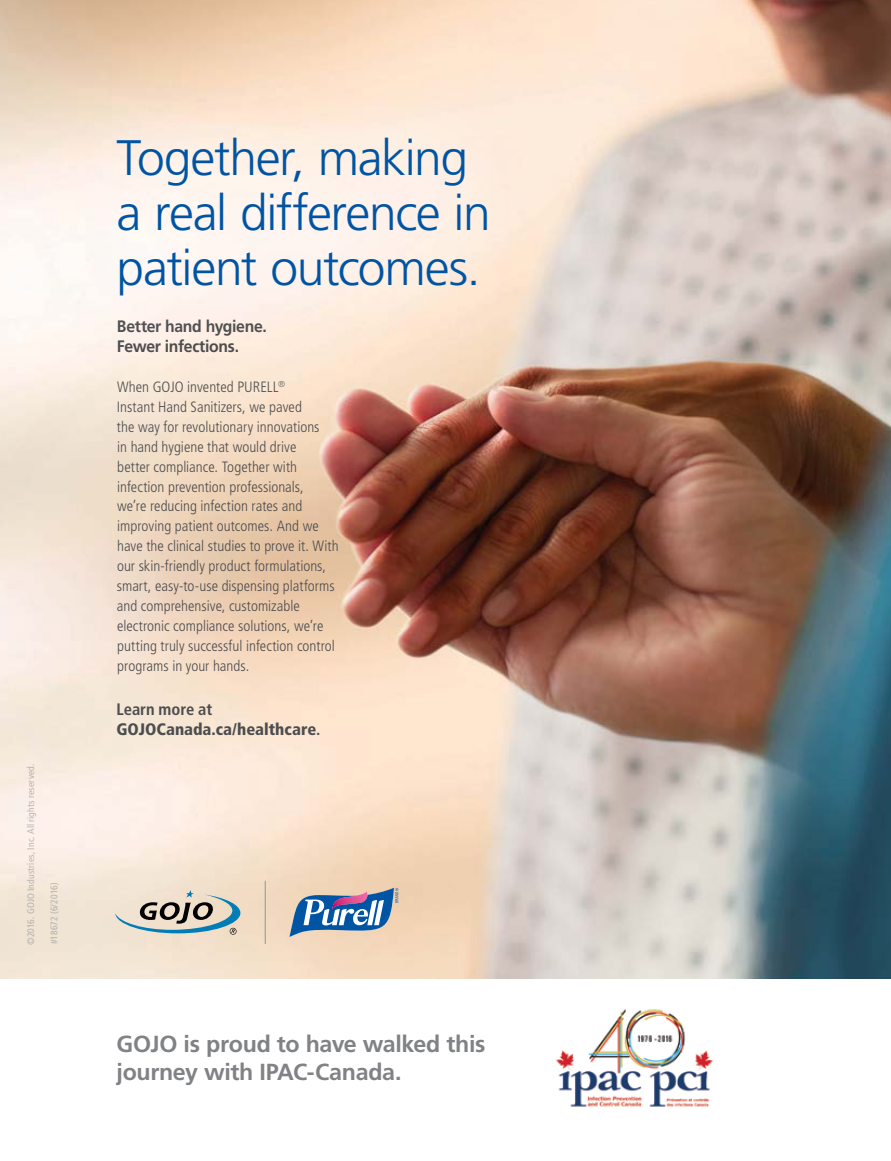
<style>
.page{position:relative;width:891px;height:1161px;background:#fff}
.page>*{position:absolute;margin:0;border:0;box-sizing:border-box;transform-origin:0 0}
.t1{font:300 49.8px/54.8px "Frutiger LT Std";letter-spacing:-.03em;color:#0054a4}
.t2{font:700 23.25px/27.9px "Frutiger LT Std";letter-spacing:-.015em;color:#808285}
.t3{font:900 condensed 16.65px/20px "Frutiger LT Std";color:#4d4d4f}
.t4{font:700 16.65px/20px "Frutiger LT Std";letter-spacing:-.02em;color:#4d4d4f;scale:.95 1}
.t5{font:300 condensed 15px/20px "Frutiger LT Std";color:#4d4d4f}
.t6{font:condensed 9.6px "Frutiger LT Std";letter-spacing:.015em;color:#939598}
.s1{font-weight:700}
</style>
<div class="page">
<img style="left:0;top:0;width:891px;height:978px">
<div style="left:50px;top:70px;width:495px;height:281px;background:#fff;opacity:.35"></div>
<hr style="left:265px;top:881px;width:1px;height:63px;background:#939598">
<svg style="left:115px;top:890px;width:125px;height:45px;background:#babbb2"></svg>
<svg style="left:289px;top:888px;width:109px;height:49px;background:#899db8"></svg>
<img style="left:555px;top:1009px;width:158px;height:98px">
<p class="t6" style="left:25px;top:945px;width:183px;rotate:-90deg">©2016. GOJO Industries, Inc. All rights reserved.</p>
<p class="t6" style="left:49px;top:944px;width:63px;rotate:-90deg">#18672 (6/2016)</p>
<h1 class="t1" style="left:117px;top:131px;width:376px">Together, making a real difference in patient outcomes.</h1>
<p class="t4" style="left:117px;top:316px;width:159px">Better hand hygiene.<br>Fewer infections.</p>
<p class="t5" style="left:117px;top:377px;width:223px">When GOJO invented PURELL<sup>®<br></sup>Instant Hand Sanitizers, we paved<br>the way for revolutionary innovations<br>in hand hygiene that would drive<br>better compliance. Together with infection prevention professionals,<br>we’re reducing infection rates and improving patient outcomes. And we have the clinical studies to prove it. With our skin-friendly product formulations, smart, easy-to-use dispensing platforms and comprehensive, customizable electronic compliance solutions, we’re putting truly successful infection control programs in your hands.</p>
<p class="t3" style="left:117px;top:699px;width:205px"><span class="s1">Learn more at<br></span>GOJOCanada.ca/healthcare<span class="s1">.</span></p>
<h2 class="t2" style="left:117px;top:1030px;width:370px">GOJO is proud to have walked this journey with IPAC-Canada.</h2>
</div>
